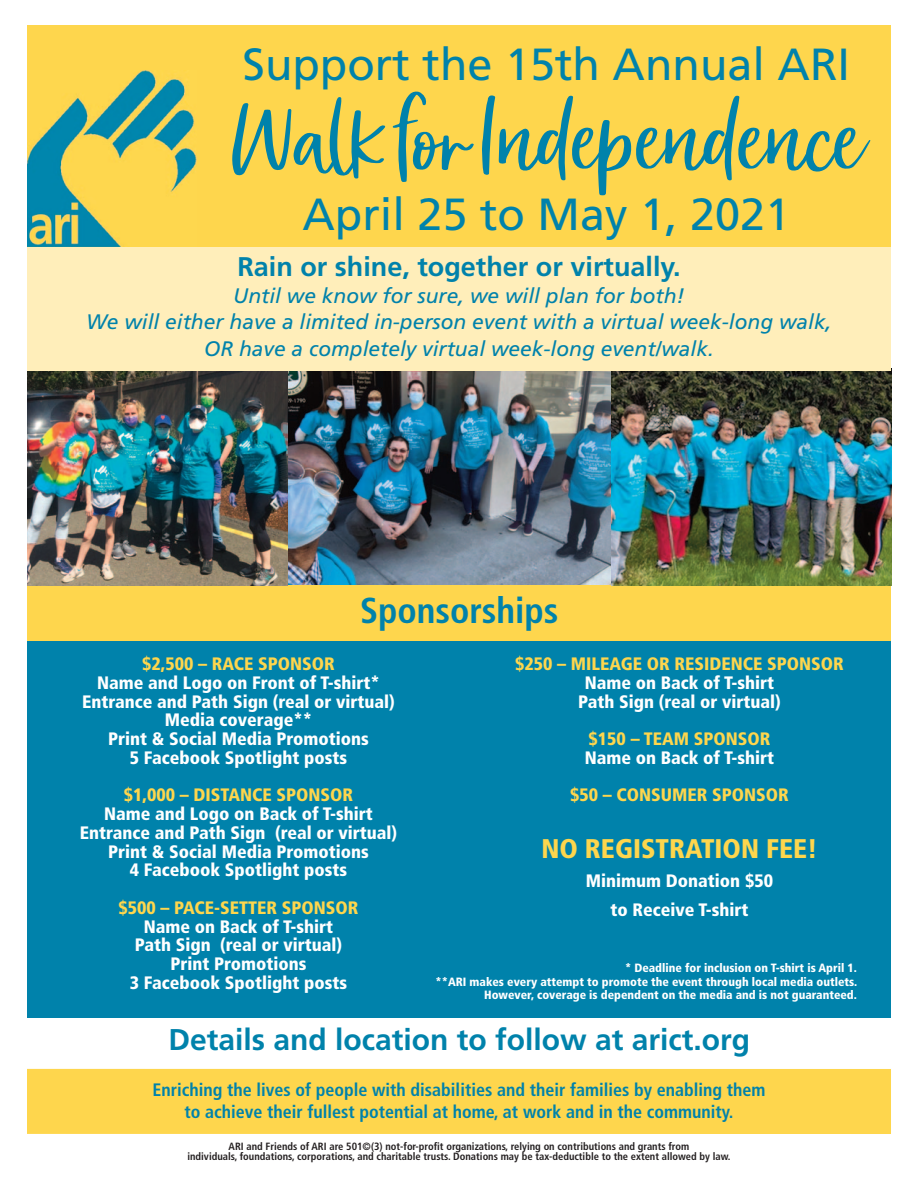
<style>
.page{position:relative;width:918px;height:1188px;background:#fff}
.page>*{position:absolute;margin:0;border:0;box-sizing:border-box;transform-origin:0 0}
.t1{font:112.5px "Market Saturday";letter-spacing:-.015em;color:#0082ab}
.t2{font:45px "Frutiger LT Std";color:#0082ab}
.t3{font:700 condensed 36px "Frutiger LT Std";color:#0082ab}
.t4{font:700 30px "Frutiger LT Std";color:#0082ab}
.t5{font:700 27px "Frutiger LT Std";color:#0082ab}
.t6{font:900 condensed 27px "Frutiger LT Std";color:#fed64d}
.t7{font:italic 21px/26.7px "Frutiger LT Std";color:#0082ab;text-align:center}
.t8{font:900 condensed 18px/18.8px "Frutiger LT Std";color:#fff;text-align:center}
.t9{font:700 condensed 18px/21.6px "Frutiger LT Std";color:#0082ab;text-align:center}
.t10{font:900 condensed 18px "Frutiger LT Std";color:#fed64d}
.t11{font:900 condensed 12px/13.5px "Frutiger LT Std";color:#fff;text-align:right}
.t12{font:700 condensed 10.5px/10.5px "Frutiger LT Std";color:#231f20;text-align:center}
</style>
<div class="page">
<img style="left:288px;top:371px;width:323px;height:214px">
<div style="left:27px;top:26px;width:864px;height:237px;background:#fed64d"></div>
<div style="left:27px;top:640px;width:864px;height:377px;background:#0082ab"></div>
<div style="left:27px;top:585px;width:864px;height:55px;background:#fed64d"></div>
<img style="left:27px;top:371px;width:261px;height:214px">
<img style="left:611px;top:371px;width:280px;height:214px">
<div style="left:27px;top:1069px;width:864px;height:65px;background:#fed64d"></div>
<img style="left:27px;top:70px;width:169px;height:178px">
<div style="left:27px;top:248px;width:864px;height:123px;background:#ffeeba"></div>
<h2 class="t2" style="left:243px;top:38px;width:609px">Support the 15th Annual ARI</h2>
<h1 class="t1" style="left:230px;top:69px;width:633px">Walk for Independence</h1>
<h2 class="t2" style="left:302px;top:188px;width:489px">April 25 to May 1, 2021</h2>
<h3 class="t5" style="left:237px;top:251px;width:445px">Rain or shine, together or virtually.</h3>
<p class="t7" style="left:86px;top:284px;width:747px">Until we know for sure, we will plan for both!<br>We will either have a limited in-person event with a virtual week-long walk,<br>OR have a completely virtual week-long event/walk.</p>
<h3 class="t3" style="left:360px;top:596px;width:200px">Sponsorships</h3>
<p class="t10" style="left:142px;top:657px;width:194px">$2,500 – RACE SPONSOR</p>
<p class="t8" style="left:82px;top:675px;width:314px">Name and Logo on Front of T-shirt*<br>Entrance and Path Sign (real or virtual)<br>Media coverage**<br>Print &amp; Social Media Promotions<br>5 Facebook Spotlight posts</p>
<p class="t10" style="left:124px;top:788px;width:231px">$1,000 – DISTANCE SPONSOR</p>
<p class="t8" style="left:80px;top:806px;width:319px">Name and Logo on Back of T-shirt<br>Entrance and Path Sign (real or virtual)<br>Print &amp; Social Media Promotions<br>4 Facebook Spotlight posts</p>
<p class="t10" style="left:118px;top:900px;width:242px">$500 – PACE-SETTER SPONSOR</p>
<p class="t8" style="left:130px;top:919px;width:219px">Name on Back of T-shirt<br>Path Sign (real or virtual)<br>Print Promotions<br>3 Facebook Spotlight posts</p>
<p class="t10" style="left:515px;top:657px;width:330px">$250 – MILEAGE OR RESIDENCE SPONSOR</p>
<p class="t8" style="left:578px;top:675px;width:204px">Name on Back of T-shirt<br>Path Sign (real or virtual)</p>
<p class="t10" style="left:589px;top:732px;width:183px">$150 – TEAM SPONSOR</p>
<p class="t8" style="left:585px;top:750px;width:191px">Name on Back of T-shirt</p>
<p class="t10" style="left:570px;top:788px;width:220px">$50 – CONSUMER SPONSOR</p>
<h3 class="t6" style="left:541px;top:837px;width:278px">NO REGISTRATION FEE!</h3>
<p class="t8" style="left:586px;top:868px;width:189px;line-height:29.2px">Minimum Donation $50 to Receive T-shirt</p>
<p class="t11" style="left:436px;top:962px;width:423px">* Deadline for inclusion on T-shirt is April 1.<br>**ARI makes every attempt to promote the event through local media outlets.<br>However, coverage is dependent on the media and is not guaranteed.</p>
<h3 class="t4" style="left:169px;top:1022px;width:583px">Details and location to follow at arict.org</h3>
<p class="t9" style="left:152px;top:1080px;width:615px">Enriching the lives of people with disabilities and their families by enabling them to achieve their fullest potential at home, at work and in the community.</p>
<p class="t12" style="left:187px;top:1142px;width:545px">ARI and Friends of ARI are 501©(3) not-for-profit organizations, relying on contributions and grants from<br>individuals, foundations, corporations, and charitable trusts. Donations may be tax-deductible to the extent allowed by law.</p>
</div>
